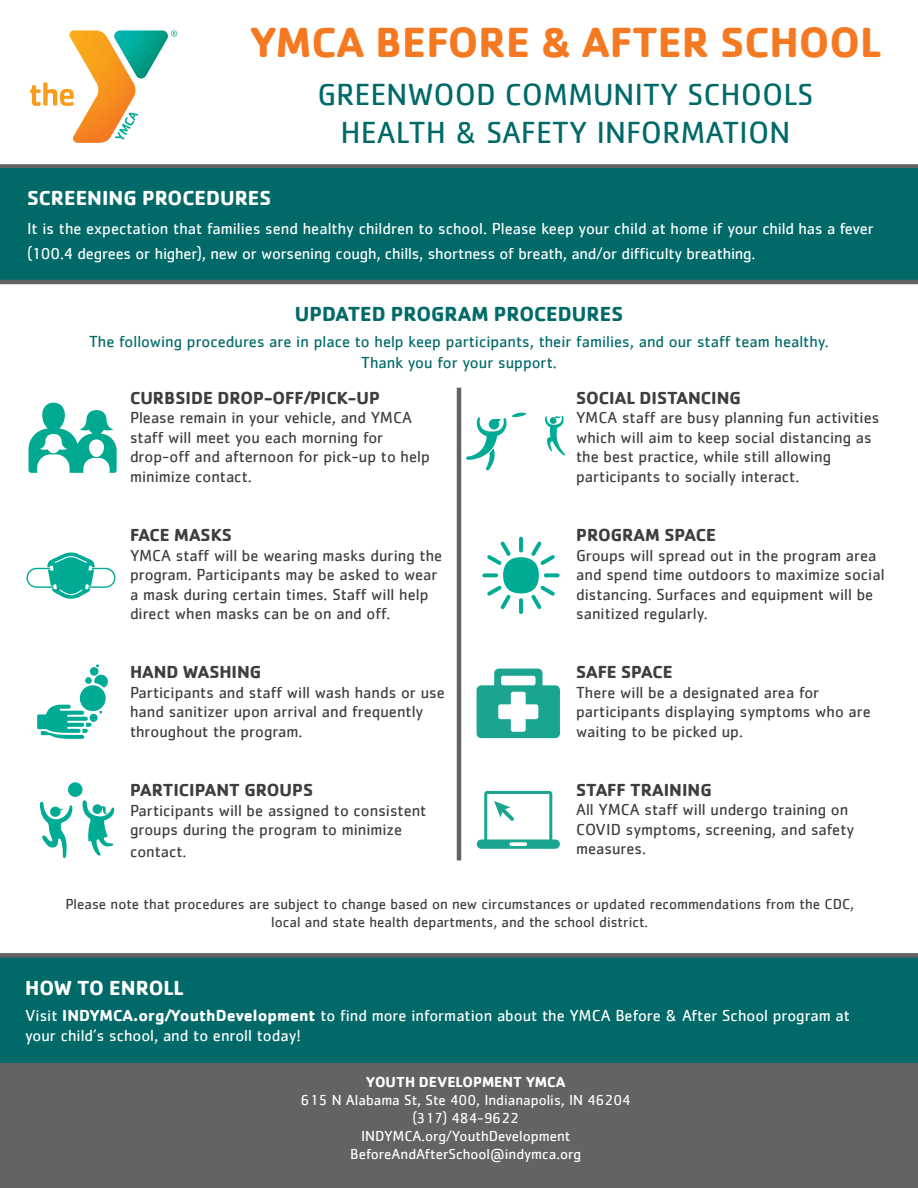
<style>
.page{position:relative;width:918px;height:1188px;background:#fff}
.page>*{position:absolute;margin:0;border:0;box-sizing:border-box;transform-origin:0 0}
.t1{font:700 43.5px "Cachet";color:#f47921}
.t2{font:31.5px/37.5px "Cachet";color:#016a69;text-align:center}
.t3{font:700 21px "Cachet";color:#fff}
.t4{font:700 21px "Cachet";color:#016a69}
.t5{font:700 18px "Cachet";color:#3e3e3f}
.t6{font:16.5px/19.5px "Cachet";color:#3e3e3f}
.t7{font:16.5px/25.5px "Cachet";color:#fff}
.t8{font:16.5px/21px "Cachet";color:#016a69;text-align:center}
.t9{font:15px/18px "Cachet";color:#3e3e3f;text-align:center}
.t10{font:15px/18px "Cachet";color:#fff;text-align:center}
.s1{font-weight:700}
</style>
<div class="page">
<div style="left:0;top:164px;width:918px;height:5px;background:#636366"></div>
<svg style="left:30px;top:30px;width:147px;height:113px"></svg>
<hr style="left:457px;top:388px;width:4px;height:472px;background:#636366">
<div style="left:0;top:169px;width:918px;height:112px;background:#016a69"></div>
<svg style="left:28px;top:403px;width:89px;height:70px"></svg>
<svg style="left:26px;top:553px;width:90px;height:46px"></svg>
<div style="left:90px;top:714px;width:8px;height:8px;background:#00ab95;border-radius:50%"></div>
<div style="left:90px;top:667px;width:8px;height:9px;background:#00ab95;border-radius:50%"></div>
<div style="left:80px;top:685px;width:26px;height:26px;background:#00ab95;border-radius:50%"></div>
<svg style="left:94px;top:675px;width:14px;height:13px"></svg>
<div style="left:85px;top:677px;width:7px;height:7px;background:#00ab95;border-radius:50%"></div>
<svg style="left:37px;top:705px;width:54px;height:34px"></svg>
<div style="left:68px;top:782px;width:15px;height:15px;background:#00ab95;border-radius:50%"></div>
<svg style="left:82px;top:800px;width:32px;height:56px"></svg>
<svg style="left:40px;top:801px;width:33px;height:57px"></svg>
<svg style="left:545px;top:416px;width:20px;height:40px"></svg>
<svg style="left:466px;top:413px;width:60px;height:57px"></svg>
<svg style="left:482px;top:537px;width:78px;height:77px"></svg>
<svg style="left:477px;top:669px;width:83px;height:69px"></svg>
<svg style="left:477px;top:791px;width:83px;height:58px"></svg>
<div style="left:0;top:958px;width:918px;height:105px;background:#016a69"></div>
<div style="left:0;top:1063px;width:918px;height:125px;background:#636366"></div>
<div style="left:0;top:953px;width:918px;height:5px;background:#636366"></div>
<hr style="left:0;top:280px;width:918px;height:4px;background:#636366">
<p class="t1" style="left:250px;top:14px;width:633px">YMCA BEFORE &amp; AFTER SCHOOL</p>
<p class="t2" style="left:317px;top:75px;width:497px">GREENWOOD COMMUNITY SCHOOLS<br>HEALTH &amp; SAFETY INFORMATION</p>
<p class="t3" style="left:27px;top:185px;width:246px">SCREENING PROCEDURES</p>
<p class="t7" style="left:27px;top:215px;width:848px">It is the expectation that families send healthy children to school. Please keep your child at home if your child has a fever (100.4 degrees or higher), new or worsening cough, chills, shortness of breath, and/or difficulty breathing.</p>
<p class="t4" style="left:295px;top:301px;width:330px">UPDATED PROGRAM PROCEDURES</p>
<p class="t8" style="left:89px;top:330px;width:741px">The following procedures are in place to help keep participants, their families, and our staff team healthy.<br>Thank you for your support.</p>
<p class="t5" style="left:130px;top:386px;width:251px">CURBSIDE DROP-OFF/PICK-UP</p>
<p class="t6" style="left:130px;top:408px;width:301px">Please remain in your vehicle, and YMCA staff will meet you each morning for drop-off and afternoon for pick-up to help minimize contact.</p>
<p class="t5" style="left:576px;top:386px;width:166px">SOCIAL DISTANCING</p>
<p class="t6" style="left:576px;top:408px;width:305px">YMCA staff are busy planning fun activities which will aim to keep social distancing as the best practice, while still allowing participants to socially interact.</p>
<p class="t5" style="left:130px;top:523px;width:103px">FACE MASKS</p>
<p class="t6" style="left:130px;top:545px;width:314px">YMCA staff will be wearing masks during the program. Participants may be asked to wear a mask during certain times. Staff will help direct when masks can be on and off.</p>
<p class="t5" style="left:130px;top:660px;width:133px">HAND WASHING</p>
<p class="t6" style="left:130px;top:682px;width:316px">Participants and staff will wash hands or use hand sanitizer upon arrival and frequently throughout the program.</p>
<p class="t5" style="left:130px;top:778px;width:185px">PARTICIPANT GROUPS</p>
<p class="t6" style="left:130px;top:800px;width:298px">Participants will be assigned to consistent groups during the program to minimize</p>
<p class="t6" style="left:130px;top:841px;width:58px">contact.</p>
<p class="t5" style="left:576px;top:523px;width:141px">PROGRAM SPACE</p>
<p class="t6" style="left:576px;top:545px;width:310px">Groups will spread out in the program area and spend time outdoors to maximize social distancing. Surfaces and equipment will be sanitized regularly.</p>
<p class="t5" style="left:576px;top:660px;width:98px">SAFE SPACE</p>
<p class="t6" style="left:576px;top:682px;width:296px">There will be a designated area for participants displaying symptoms who are waiting to be picked up.</p>
<p class="t5" style="left:576px;top:778px;width:137px">STAFF TRAINING</p>
<p class="t6" style="left:576px;top:800px;width:280px">All YMCA staff will undergo training on<br>COVID symptoms, screening, and safety measures.</p>
<p class="t9" style="left:65px;top:894px;width:790px">Please note that procedures are subject to change based on new circumstances or updated recommendations from the CDC, local and state health departments, and the school district.</p>
<p class="t3" style="left:25px;top:974px;width:160px">HOW TO ENROLL</p>
<p class="t7" style="left:25px;top:1005px;width:826px;line-height:19.8px">Visit <span class="s1">INDYMCA.org/YouthDevelopment</span> to find more information about the YMCA Before &amp; After School program at your child’s school, and to enroll today!</p>
<p class="t10" style="left:301px;top:1073px;width:331px"><span class="s1">YOUTH DEVELOPMENT YMCA<br></span>615 N Alabama St, Ste 400, Indianapolis, IN 46204 (317) 484-9622<br>INDYMCA.org/YouthDevelopment<br>BeforeAndAfterSchool@indymca.org</p>
</div>
